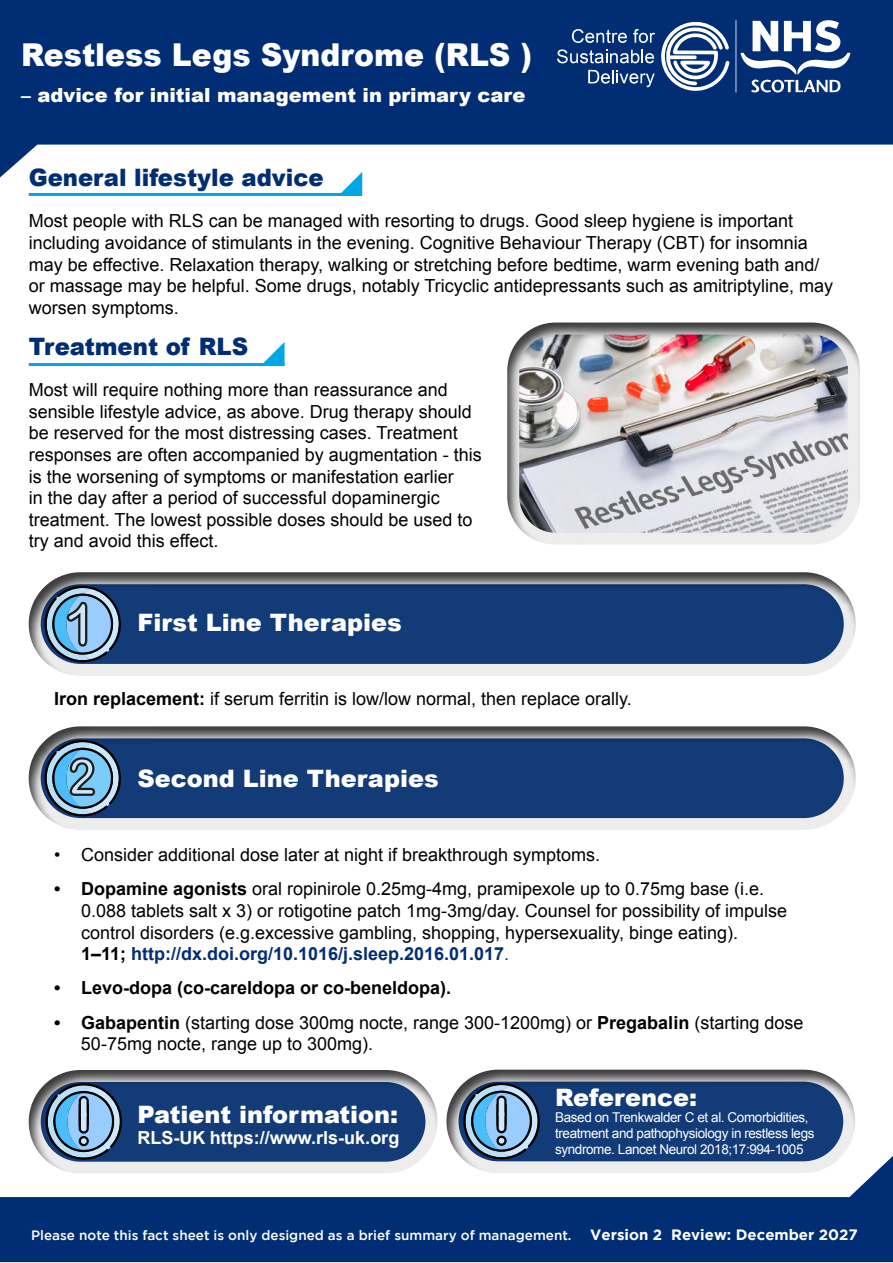
<style>
.page{position:relative;width:893px;height:1263px;background:#fff}
.page>*{position:absolute;margin:0;border:0;box-sizing:border-box;transform-origin:0 0}
.t1{font:900 31.5px "Arial";color:#fff;scale:.95 1}
.t2{font:900 24px "Arial";color:#fff}
.t3{font:900 24px "Arial";color:#002d74;scale:.95 1}
.t4{font:900 19.5px "Arial";color:#fff}
.t5{font:18px/21.6px "Arial";color:#000}
.t6{font:700 18px "Arial";color:#000}
.t7{font:700 18px "Arial";color:#fff}
.t8{font:13.5px/16.2px "Arial";letter-spacing:-.03em;color:#fff}
.t9{font:500 13.5px "Gotham";color:#fff}
.s1{font-weight:700}
.s2{font-weight:700;color:#002d74}
.s3{color:#002d74}
.s4{font-weight:700;font-size:15px}
</style>
<div class="page">
<svg style="left:0;top:0;width:893px;height:178px;fill:#002d74"></svg>
<div style="left:16px;top:716px;width:852px;height:116px;background:#000;opacity:.75"></div>
<div style="left:16px;top:1060px;width:433px;height:115px;background:#000;opacity:.75"></div>
<div style="left:434px;top:1059px;width:433px;height:116px;background:#000;opacity:.75"></div>
<div style="left:16px;top:562px;width:852px;height:116px;background:#000;opacity:.75"></div>
<hr style="left:29px;top:193px;width:324px;height:3px;background:#00a7e1">
<svg style="left:338px;top:172px;width:24px;height:24px"></svg>
<hr style="left:29px;top:363px;width:256px;height:3px;background:#00a7e1">
<svg style="left:263px;top:342px;width:22px;height:24px"></svg>
<div style="left:493px;top:312px;width:379px;height:234px;background:#000;opacity:.75"></div>
<svg style="left:588px;top:70px;width:67px;height:17px"></svg>
<svg style="left:557px;top:29px;width:98px;height:35px;background:#3a5c93"></svg>
<svg style="left:661px;top:21px;width:68px;height:70px"></svg>
<svg style="left:735px;top:20px;width:115px;height:73px"></svg>
<svg style="left:44px;top:1081px;width:80px;height:75px;background:#668cad"></svg>
<svg style="left:462px;top:1081px;width:80px;height:75px;background:#658bac"></svg>
<svg style="left:43px;top:584px;width:80px;height:80px;background:#668aab"></svg>
<svg style="left:43px;top:738px;width:80px;height:80px;background:#5e88a7"></svg>
<svg style="left:0;top:1156px;width:893px;height:106px;fill:#002d74"></svg>
<h1 class="t1" style="left:21px;top:32px;width:539px">Restless Legs Syndrome (RLS )</h1>
<p class="t4" style="left:21px;top:81px;width:506px">– advice for initial management in primary care</p>
<h2 class="t3" style="left:29px;top:160px;width:312px">General lifestyle advice</h2>
<p class="t5" style="left:29px;top:210px;width:806px">Most people with RLS can be managed with resorting to drugs. Good sleep hygiene is important including avoidance of stimulants in the evening. Cognitive Behaviour Therapy (CBT) for insomnia may be effective. Relaxation therapy, walking or stretching before bedtime, warm evening bath and/ or massage may be helpful. Some drugs, notably Tricyclic antidepressants such as amitriptyline, may worsen symptoms.</p>
<h2 class="t3" style="left:29px;top:329px;width:233px">Treatment of RLS</h2>
<p class="t5" style="left:29px;top:379px;width:455px">Most will require nothing more than reassurance and sensible lifestyle advice, as above. Drug therapy should be reserved for the most distressing cases. Treatment responses are often accompanied by augmentation - this is the worsening of symptoms or manifestation earlier<br>in the day after a period of successful dopaminergic treatment. The lowest possible doses should be used to try and avoid this effect.</p>
<h2 class="t2" style="left:137px;top:604px;width:266px">First Line Therapies</h2>
<p class="t5" style="left:54px;top:688px;width:579px"><span class="s1">Iron replacement:</span> if serum ferritin is low/low normal, then replace orally.</p>
<h2 class="t2" style="left:137px;top:761px;width:303px">Second Line Therapies</h2>
<p class="t5" style="left:54px;top:844px;width:548px">• Consider additional dose later at night if breakthrough symptoms.</p>
<p class="t5" style="left:81px;top:878px;width:707px;text-indent:-27px"><span class="s1">• Dopamine agonists</span> oral ropinirole 0.25mg-4mg, pramipexole up to 0.75mg base (i.e.<br>0.088 tablets salt x 3) or rotigotine patch 1mg-3mg/day. Counsel for possibility of impulse control disorders (e.g.excessive gambling, shopping, hypersexuality, binge eating).<br><span class="s1">1–11;</span> <span class="s2">http://dx.doi.org/10.1016/j.sleep.2016.01.017</span><span class="s3">.</span></p>
<p class="t6" style="left:54px;top:976px;width:399px">• Levo-dopa (co-careldopa or co-beneldopa).</p>
<p class="t5" style="left:81px;top:1012px;width:724px;text-indent:-27px"><span class="s1">• Gabapentin</span> (starting dose 300mg nocte, range 300-1200mg) or <span class="s1">Pregabalin</span> (starting dose<br>50-75mg nocte, range up to 300mg).</p>
<h2 class="t2" style="left:137px;top:1096px;width:262px">Patient information:</h2>
<p class="t7" style="left:137px;top:1126px;width:263px">RLS-UK https://www.rls-uk.org</p>
<h2 class="t2" style="left:555px;top:1079px;width:144px">Reference:</h2>
<p class="t8" style="left:555px;top:1109px;width:261px">Based on Trenkwalder C et al. Comorbidities, treatment and pathophysiology in restless legs syndrome. Lancet Neurol 2018;17:994-1005</p>
<p class="t9" style="left:31px;top:1227px;width:828px">Please note this fact sheet is only designed as a brief summary of management. <span class="s4">Version 2 Review: December 2027</span></p>
</div>
